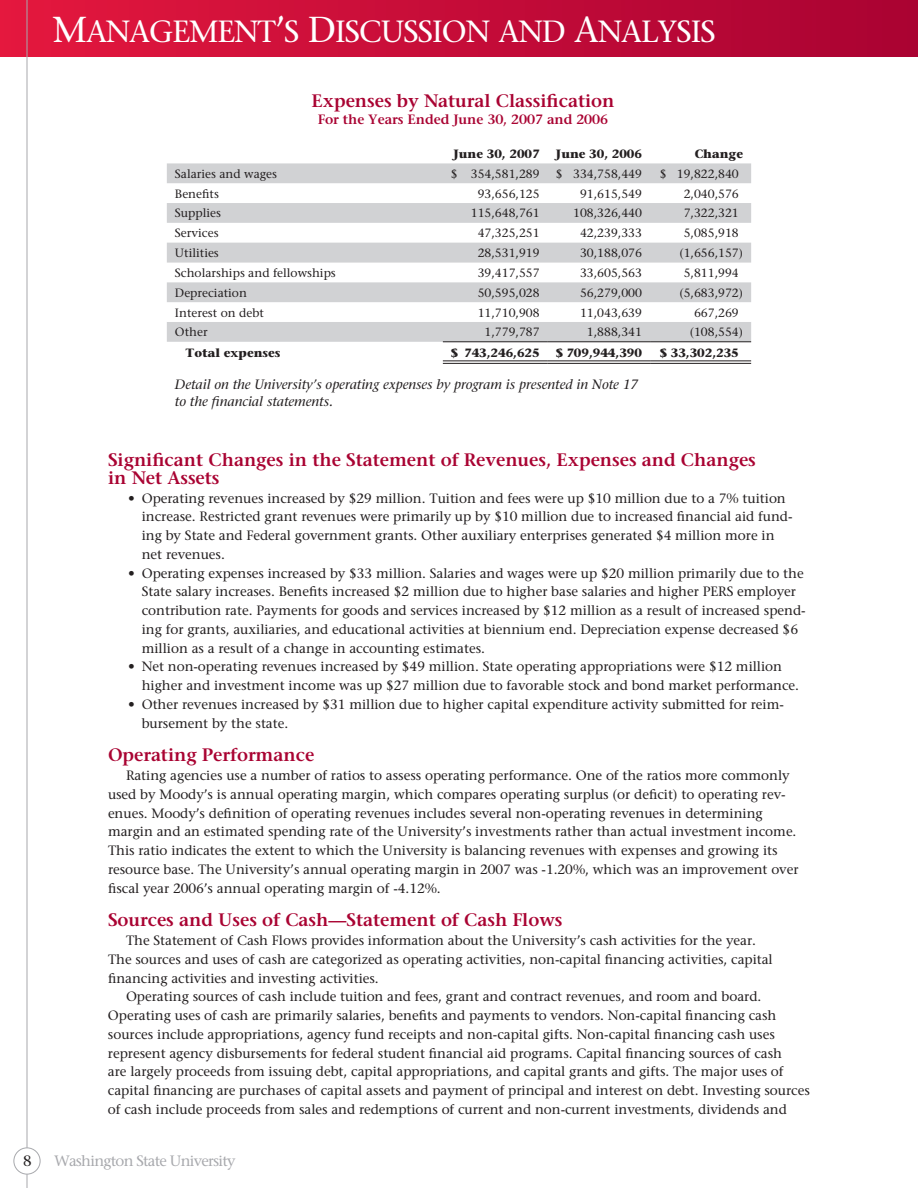
<style>
.page{position:relative;width:918px;height:1188px;background:#fff}
.page>*{position:absolute;margin:0;border:0;box-sizing:border-box;transform-origin:0 0}
.t1{font:30.6px "Stone Serif SC850";letter-spacing:-.035em;color:#fff}
.t2{font:600 18px/18px "Stone Serif";letter-spacing:-.005em;color:#a90332}
.t3{font:15px "Stone Serif";letter-spacing:-.05em;color:#a8a9ad}
.t4{font:15px "Stone Serif";color:#231f20}
.t5{font:13.5px/18.8px "Stone Serif";letter-spacing:-.005em;color:#231f20}
.t6{font:italic 13.5px/16.5px "Stone Serif";letter-spacing:-.005em;color:#231f20}
.t7{font:600 13.5px "Stone Serif";letter-spacing:-.005em;color:#a90332}
.t8{font:12px "Stone Serif";color:#231f20}
.t9{font:700 12px "Stone Serif";color:#231f20}
.s1{font-size:36px}
</style>
<div class="page">
<svg style="left:167px;top:163px;width:584px;height:179px;fill:#d1d2d4"></svg>
<hr style="left:443px;top:341px;width:105px;height:1px;background:#231f20">
<hr style="left:548px;top:341px;width:102px;height:1px;background:#231f20">
<hr style="left:650px;top:341px;width:101px;height:1px;background:#231f20">
<hr style="left:443px;top:361px;width:105px;height:1px;background:#231f20">
<hr style="left:443px;top:363px;width:105px;height:1px;background:#231f20">
<hr style="left:548px;top:361px;width:102px;height:1px;background:#231f20">
<hr style="left:548px;top:363px;width:102px;height:1px;background:#231f20">
<hr style="left:650px;top:361px;width:101px;height:1px;background:#231f20">
<hr style="left:650px;top:363px;width:101px;height:1px;background:#231f20">
<div style="left:0;top:0;width:918px;height:56px;background:linear-gradient(to right,#e3183f,#a90232)"></div>
<hr style="left:27px;top:0;width:1px;height:1188px;background:#a8a9ad">
<div style="left:14px;top:1148px;width:26px;height:26px;background:#fff;border-radius:50%"></div>
<div style="left:14px;top:1148px;width:26px;height:26px;border:1px solid #a8a9ad;border-radius:50%"></div>
<h1 class="t1" style="left:52px;top:13px;width:665px"><span class="s1">M</span>ANAGEMENT<span class="s1">’</span>S <span class="s1">D</span>ISCUSSION AND <span class="s1">A</span>NALYSIS</h1>
<h2 class="t2" style="left:312px;top:92px;width:304px">Expenses by Natural Classification</h2>
<p class="t7" style="left:318px;top:111px;width:292px">For the Years Ended June 30, 2007 and 2006</p>
<p class="t9" style="left:453px;top:146px;width:88px">June 30, 2007</p>
<p class="t9" style="left:556px;top:146px;width:88px">June 30, 2006</p>
<p class="t9" style="left:695px;top:146px;width:50px">Change</p>
<p class="t8" style="left:175px;top:167px;width:104px">Salaries and wages</p>
<p class="t8" style="left:451px;top:167px;width:90px">$ 354,581,289</p>
<p class="t8" style="left:556px;top:167px;width:88px">$ 334,758,449</p>
<p class="t8" style="left:660px;top:167px;width:81px">$ 19,822,840</p>
<p class="t8" style="left:175px;top:186px;width:45px">Benefits</p>
<p class="t8" style="left:478px;top:186px;width:63px">93,656,125</p>
<p class="t8" style="left:580px;top:186px;width:63px">91,615,549</p>
<p class="t8" style="left:684px;top:186px;width:57px">2,040,576</p>
<p class="t8" style="left:175px;top:206px;width:48px">Supplies</p>
<p class="t8" style="left:471px;top:206px;width:70px">115,648,761</p>
<p class="t8" style="left:573px;top:206px;width:70px">108,326,440</p>
<p class="t8" style="left:684px;top:206px;width:57px">7,322,321</p>
<p class="t8" style="left:175px;top:226px;width:45px">Services</p>
<p class="t8" style="left:478px;top:226px;width:63px">47,325,251</p>
<p class="t8" style="left:580px;top:226px;width:63px">42,239,333</p>
<p class="t8" style="left:684px;top:226px;width:57px">5,085,918</p>
<p class="t8" style="left:175px;top:246px;width:45px">Utilities</p>
<p class="t8" style="left:478px;top:246px;width:63px">28,531,919</p>
<p class="t8" style="left:580px;top:246px;width:63px">30,188,076</p>
<p class="t8" style="left:680px;top:246px;width:65px">(1,656,157)</p>
<p class="t8" style="left:175px;top:266px;width:162px">Scholarships and fellowships</p>
<p class="t8" style="left:478px;top:266px;width:63px">39,417,557</p>
<p class="t8" style="left:580px;top:266px;width:63px">33,605,563</p>
<p class="t8" style="left:684px;top:266px;width:57px">5,811,994</p>
<p class="t8" style="left:175px;top:285px;width:74px">Depreciation</p>
<p class="t8" style="left:478px;top:285px;width:63px">50,595,028</p>
<p class="t8" style="left:580px;top:285px;width:63px">56,279,000</p>
<p class="t8" style="left:680px;top:285px;width:65px">(5,683,972)</p>
<p class="t8" style="left:175px;top:305px;width:90px">Interest on debt</p>
<p class="t8" style="left:478px;top:305px;width:63px">11,710,908</p>
<p class="t8" style="left:580px;top:305px;width:63px">11,043,639</p>
<p class="t8" style="left:694px;top:305px;width:46px">667,269</p>
<p class="t8" style="left:175px;top:325px;width:34px">Other</p>
<p class="t8" style="left:485px;top:325px;width:57px">1,779,787</p>
<p class="t8" style="left:587px;top:325px;width:57px">1,888,341</p>
<p class="t8" style="left:690px;top:325px;width:55px">(108,554)</p>
<p class="t9" style="left:185px;top:345px;width:96px">Total expenses</p>
<p class="t9" style="left:451px;top:345px;width:90px">$ 743,246,625</p>
<p class="t9" style="left:556px;top:345px;width:88px">$ 709,944,390</p>
<p class="t9" style="left:660px;top:345px;width:81px">$ 33,302,235</p>
<p class="t6" style="left:175px;top:376px;width:465px">Detail on the University’s operating expenses by program is presented in Note 17 to the financial statements.</p>
<h2 class="t2" style="left:108px;top:451px;width:649px">Significant Changes in the Statement of Revenues, Expenses and Changes in Net Assets</h2>
<p class="t5" style="left:142px;top:489px;width:652px;text-indent:-14px">• Operating revenues increased by $29 million. Tuition and fees were up $10 million due to a 7% tuition increase. Restricted grant revenues were primarily up by $10 million due to increased financial aid fund&shy;ing by State and Federal government grants. Other auxiliary enterprises generated $4 million more in net revenues.</p>
<p class="t5" style="left:142px;top:564px;width:665px;text-indent:-14px">• Operating expenses increased by $33 million. Salaries and wages were up $20 million primarily due to the State salary increases. Benefits increased $2 million due to higher base salaries and higher PERS employer contribution rate. Payments for goods and services increased by $12 million as a result of increased spend&shy;ing for grants, auxiliaries, and educational activities at biennium end. Depreciation expense decreased $6 million as a result of a change in accounting estimates.</p>
<p class="t5" style="left:142px;top:657px;width:659px;text-indent:-14px">• Net non-operating revenues increased by $49 million. State operating appropriations were $12 million higher and investment income was up $27 million due to favorable stock and bond market performance.</p>
<p class="t5" style="left:142px;top:695px;width:644px;text-indent:-14px">• Other revenues increased by $31 million due to higher capital expenditure activity submitted for reim&shy;bursement by the state.</p>
<h2 class="t2" style="left:108px;top:746px;width:208px">Operating Performance</h2>
<p class="t5" style="left:108px;top:766px;width:692px;text-indent:18px">Rating agencies use a number of ratios to assess operating performance. One of the ratios more commonly used by Moody’s is annual operating margin, which compares operating surplus (or deficit) to operating rev&shy;enues. Moody’s definition of operating revenues includes several non-operating revenues in determining margin and an estimated spending rate of the University’s investments rather than actual investment income.<br>This ratio indicates the extent to which the University is balancing revenues with expenses and growing its resource base. The University’s annual operating margin in 2007 was -1.20%, which was an improvement over fiscal year 2006’s annual operating margin of -4.12%.</p>
<h2 class="t2" style="left:108px;top:911px;width:456px">Sources and Uses of Cash—Statement of Cash Flows</h2>
<p class="t5" style="left:108px;top:931px;width:666px;text-indent:18px">The Statement of Cash Flows provides information about the University’s cash activities for the year.<br>The sources and uses of cash are categorized as operating activities, non-capital financing activities, capital financing activities and investing activities.</p>
<p class="t5" style="left:108px;top:987px;width:703px;text-indent:18px">Operating sources of cash include tuition and fees, grant and contract revenues, and room and board.<br>Operating uses of cash are primarily salaries, benefits and payments to vendors. Non-capital financing cash sources include appropriations, agency fund receipts and non-capital gifts. Non-capital financing cash uses represent agency disbursements for federal student financial aid programs. Capital financing sources of cash<br>are largely proceeds from issuing debt, capital appropriations, and capital grants and gifts. The major uses of capital financing are purchases of capital assets and payment of principal and interest on debt. Investing sources of cash include proceeds from sales and redemptions of current and non-current investments, dividends and</p>
<p class="t4" style="left:23px;top:1152px;width:10px">8</p>
<p class="t3" style="left:54px;top:1152px;width:183px">Washington State University</p>
</div>
